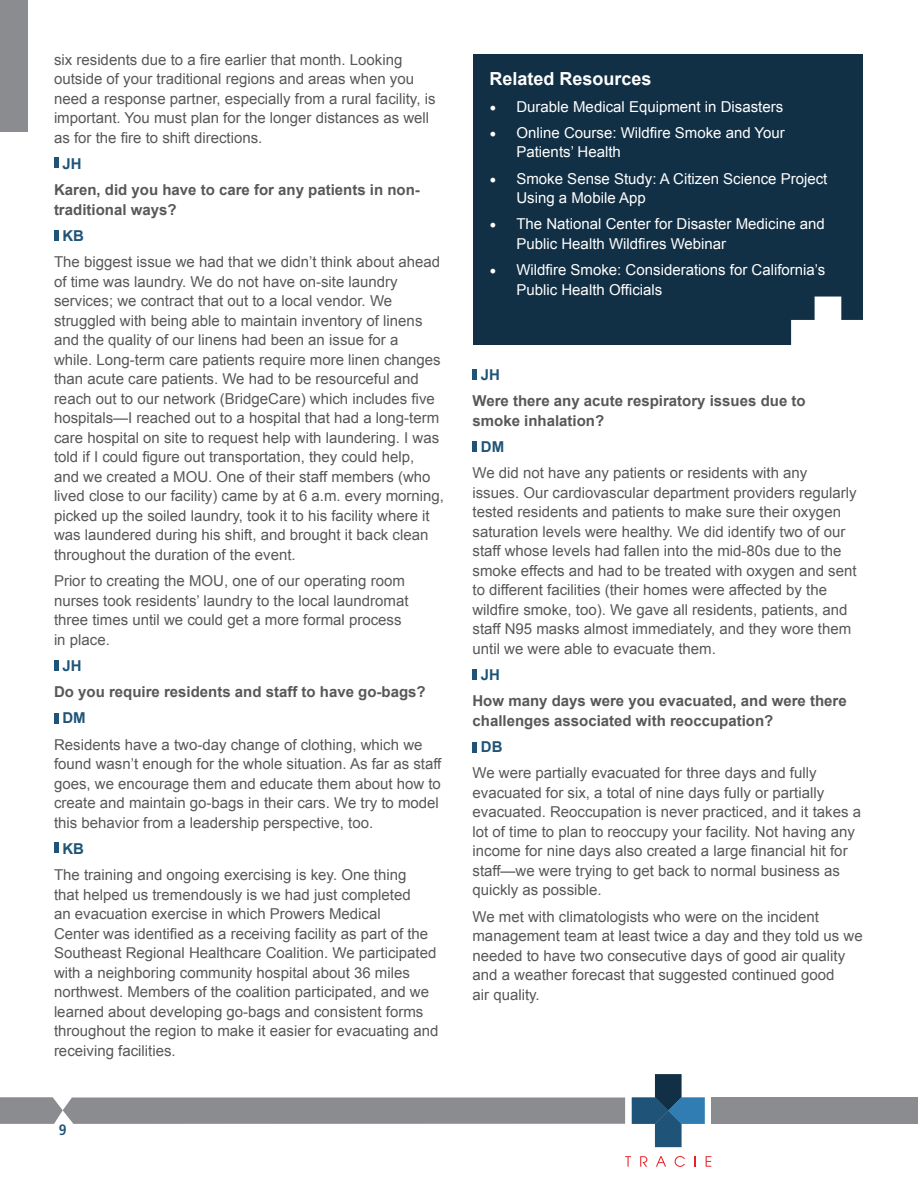
<style>
.page{position:relative;width:918px;height:1188px;background:#fff}
.page>*{position:absolute;margin:0;border:0;box-sizing:border-box;transform-origin:0 0}
.t1{font:700 18px "Arial";color:#fff}
.t2{font:15px/19.5px "Arial";color:#57585a}
.t3{font:15px/19.5px "Arial";color:#fff}
.t4{font:700 15px/19.5px "Arial";color:#57585a}
.t5{font:700 15px "Arial";color:#1f5478}
.t6{font:700 condensed 15px "Frutiger";color:#1f5478}
.s1{font-family:"Minion Pro";font-size:18px}
</style>
<div class="page">
<svg style="left:632px;top:1074px;width:73px;height:73px"></svg>
<svg style="left:625px;top:1156px;width:6px;height:11px"></svg>
<svg style="left:640px;top:1156px;width:7px;height:11px"></svg>
<svg style="left:656px;top:1156px;width:10px;height:11px"></svg>
<svg style="left:675px;top:1156px;width:10px;height:11px"></svg>
<svg style="left:706px;top:1156px;width:5px;height:11px"></svg>
<div style="left:0;top:0;width:28px;height:131px;background:#8b8c90"></div>
<svg style="left:0;top:1097px;width:625px;height:27px;background:#8f9094"></svg>
<div style="left:711px;top:1097px;width:207px;height:27px;background:#8b8c90"></div>
<div style="left:474px;top:54px;width:389px;height:291px;background:#123045"></div>
<hr style="left:54px;top:158px;width:4px;height:10px;background:#1f5478">
<hr style="left:54px;top:230px;width:4px;height:10px;background:#1f5478">
<hr style="left:54px;top:660px;width:4px;height:10px;background:#1f5478">
<hr style="left:54px;top:713px;width:4px;height:10px;background:#1f5478">
<hr style="left:54px;top:842px;width:4px;height:11px;background:#1f5478">
<div style="left:472px;top:369px;width:5px;height:11px;background:#1f5478"></div>
<div style="left:472px;top:442px;width:5px;height:10px;background:#1f5478"></div>
<div style="left:472px;top:669px;width:5px;height:11px;background:#1f5478"></div>
<div style="left:472px;top:742px;width:5px;height:10px;background:#1f5478"></div>
<svg style="left:791px;top:297px;width:72px;height:48px"></svg>
<p class="t2" style="left:54px;top:50px;width:383px">six residents due to a fire earlier that month. Looking outside of your traditional regions and areas when you need a response partner, especially from a rural facility, is important. You must plan for the longer distances as well as for the fire to shift directions.</p>
<p class="t5" style="left:62px;top:154px;width:21px">JH</p>
<p class="t4" style="left:54px;top:181px;width:367px">Karen, did you have to care for any patients in non&shy;traditional ways?</p>
<p class="t5" style="left:62px;top:226px;width:23px">KB</p>
<p class="t2" style="left:54px;top:253px;width:392px">The biggest issue we had that we didn’t think about ahead of time was laundry. We do not have on-site laundry services; we contract that out to a local vendor. We struggled with being able to maintain inventory of linens and the quality of our linens had been an issue for a<br>while. Long-term care patients require more linen changes than acute care patients. We had to be resourceful and reach out to our network (BridgeCare) which includes five hospitals—I reached out to a hospital that had a long-term care hospital on site to request help with laundering. I was told if I could figure out transportation, they could help,<br>and we created a MOU. One of their staff members (who lived close to our facility) came by at 6 a.m. every morning, picked up the soiled laundry, took it to his facility where it was laundered during his shift, and brought it back clean throughout the duration of the event.</p>
<p class="t2" style="left:54px;top:571px;width:356px">Prior to creating the MOU, one of our operating room nurses took residents’ laundry to the local laundromat three times until we could get a more formal process in place.</p>
<p class="t5" style="left:62px;top:656px;width:21px">JH</p>
<p class="t4" style="left:54px;top:683px;width:373px">Do you require residents and staff to have go-bags?</p>
<p class="t5" style="left:62px;top:708px;width:25px">DM</p>
<p class="t2" style="left:54px;top:735px;width:389px">Residents have a two-day change of clothing, which we found wasn’t enough for the whole situation. As far as staff goes, we encourage them and educate them about how to create and maintain go-bags in their cars. We try to model this behavior from a leadership perspective, too.</p>
<p class="t5" style="left:62px;top:839px;width:23px">KB</p>
<p class="t2" style="left:54px;top:865px;width:386px">The training and ongoing exercising is key. One thing<br>that helped us tremendously is we had just completed<br>an evacuation exercise in which Prowers Medical<br>Center was identified as a receiving facility as part of the Southeast Regional Healthcare Coalition. We participated with a neighboring community hospital about 36 miles northwest. Members of the coalition participated, and we learned about developing go-bags and consistent forms throughout the region to make it easier for evacuating and receiving facilities.</p>
<p class="t6" style="left:59px;top:1121px;width:9px">9</p>
<h3 class="t1" style="left:489px;top:67px;width:164px">Related Resources</h3>
<p class="t3" style="left:489px;top:97px;width:295px"><span class="s1">•</span> Durable Medical Equipment in Disasters</p>
<p class="t3" style="left:516px;top:123px;width:270px;text-indent:-27px"><span class="s1">•</span> Online Course: Wildfire Smoke and Your<br>Patients’ Health</p>
<p class="t3" style="left:516px;top:169px;width:312px;text-indent:-27px"><span class="s1">•</span> Smoke Sense Study: A Citizen Science Project<br>Using a Mobile App</p>
<p class="t3" style="left:516px;top:215px;width:310px;text-indent:-27px"><span class="s1">•</span> The National Center for Disaster Medicine and<br>Public Health Wildfires Webinar</p>
<p class="t3" style="left:516px;top:260px;width:311px;text-indent:-27px"><span class="s1">•</span> Wildfire Smoke: Considerations for California’s<br>Public Health Officials</p>
<p class="t5" style="left:481px;top:365px;width:21px">JH</p>
<p class="t4" style="left:472px;top:392px;width:335px">Were there any acute respiratory issues due to smoke inhalation?</p>
<p class="t5" style="left:481px;top:437px;width:25px">DM</p>
<p class="t2" style="left:472px;top:463px;width:386px">We did not have any patients or residents with any issues. Our cardiovascular department providers regularly tested residents and patients to make sure their oxygen saturation levels were healthy. We did identify two of our staff whose levels had fallen into the mid-80s due to the smoke effects and had to be treated with oxygen and sent to different facilities (their homes were affected by the wildfire smoke, too). We gave all residents, patients, and staff N95 masks almost immediately, and they wore them until we were able to evacuate them.</p>
<p class="t5" style="left:481px;top:665px;width:21px">JH</p>
<p class="t4" style="left:472px;top:692px;width:376px">How many days were you evacuated, and were there challenges associated with reoccupation?</p>
<p class="t5" style="left:481px;top:737px;width:23px">DB</p>
<p class="t2" style="left:472px;top:763px;width:390px">We were partially evacuated for three days and fully evacuated for six, a total of nine days fully or partially evacuated. Reoccupation is never practiced, and it takes a lot of time to plan to reoccupy your facility. Not having any income for nine days also created a large financial hit for staff—we were trying to get back to normal business as quickly as possible.</p>
<p class="t2" style="left:472px;top:907px;width:392px">We met with climatologists who were on the incident management team at least twice a day and they told us we needed to have two consecutive days of good air quality and a weather forecast that suggested continued good<br>air quality.</p>
</div>
